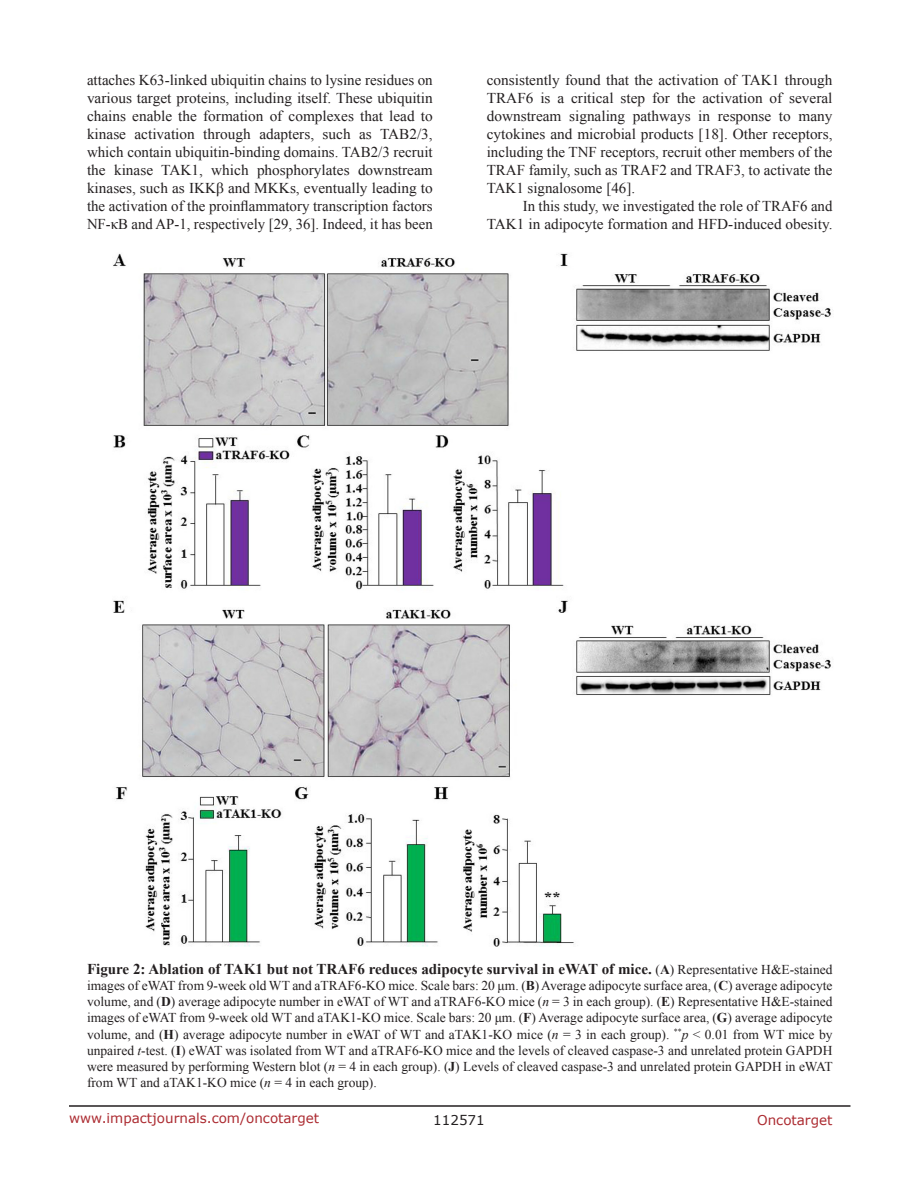
<style>
.page{position:relative;width:918px;height:1188px;background:#fff}
.page>*{position:absolute;margin:0;border:0;box-sizing:border-box;transform-origin:0 0}
.BodyText{font:15px/18px "Times New Roman";color:#231f20;text-align:justify}
.FigureText{font:700 15px "Times New Roman";color:#231f20}
.FigureText-2{font:13.5px/16.2px "Times New Roman";color:#231f20;text-align:justify}
.t1{font:13.5px "Verdana";color:#ac2b31}
.t2{font:13.5px "Verdana";color:#231f20}
.s1{font-weight:400;font-size:13.5px}
.s2{font-size:13.5px}
.s3{font-weight:700}
.s4{font-style:italic}
</style>
<div class="page">
<hr style="left:69px;top:1105px;width:781px;height:2px;background:#231f20">
<img style="left:113px;top:253px;width:720px;height:693px">
<p class="BodyText" style="left:87px;top:71px;width:347px">attaches K63-linked ubiquitin chains to lysine residues on various target proteins, including itself. These ubiquitin chains enable the formation of complexes that lead to kinase activation through adapters, such as TAB2/3, which contain ubiquitin-binding domains. TAB2/3 recruit the kinase TAK1, which phosphorylates downstream kinases, such as IKKβ and MKKs, eventually leading to the activation of the proinflammatory transcription factors NF-κB and AP-1, respectively [29, 36]. Indeed, it has been</p>
<p class="BodyText" style="left:487px;top:71px;width:347px">consistently found that the activation of TAK1 through TRAF6 is a critical step for the activation of several downstream signaling pathways in response to many cytokines and microbial products [18]. Other receptors, including the TNF receptors, recruit other members of the TRAF family, such as TRAF2 and TRAF3, to activate the TAK1 signalosome [46].</p>
<p class="BodyText" style="left:487px;top:197px;width:347px;text-align:right">In this study, we investigated the role of TRAF6 and<br>TAK1 in adipocyte formation and HFD-induced obesity.</p>
<p class="FigureText" style="left:87px;top:958px;width:747px">Figure 2: Ablation of TAK1 but not TRAF6 reduces adipocyte survival in eWAT of mice. <span class="s1">(</span><span class="s2">A</span><span class="s1">) Representative H&amp;E-stained</span></p>
<p class="FigureText-2" style="left:87px;top:977px;width:747px">images of eWAT from 9-week old WT and aTRAF6-KO mice. Scale bars: 20 μm. (<span class="s3">B</span>) Average adipocyte surface area, (<span class="s3">C</span>) average adipocyte volume, and (<span class="s3">D</span>) average adipocyte number in eWAT of WT and aTRAF6-KO mice (<span class="s4">n</span> = 3 in each group). (<span class="s3">E</span>) Representative H&amp;E-stained images of eWAT from 9-week old WT and aTAK1-KO mice. Scale bars: 20 μm. (<span class="s3">F</span>) Average adipocyte surface area, (<span class="s3">G</span>) average adipocyte volume, and (<span class="s3">H</span>) average adipocyte number in eWAT of WT and aTAK1-KO mice (<span class="s4">n</span> = 3 in each group). <sup>**</sup><span class="s4">p</span> &lt; 0.01 from WT mice by unpaired <span class="s4">t</span>-test. (<span class="s3">I</span>) eWAT was isolated from WT and aTRAF6-KO mice and the levels of cleaved caspase-3 and unrelated protein GAPDH were measured by performing Western blot (<span class="s4">n</span> = 4 in each group). (<span class="s3">J</span>) Levels of cleaved caspase-3 and unrelated protein GAPDH in eWAT from WT and aTAK1-KO mice (<span class="s4">n</span> = 4 in each group).</p>
<p class="t1" style="left:69px;top:1109px;width:252px">www.impactjournals.com/oncotarget</p>
<p class="t2" style="left:433px;top:1111px;width:53px">112571</p>
<p class="t1" style="left:757px;top:1111px;width:77px">Oncotarget</p>
</div>
